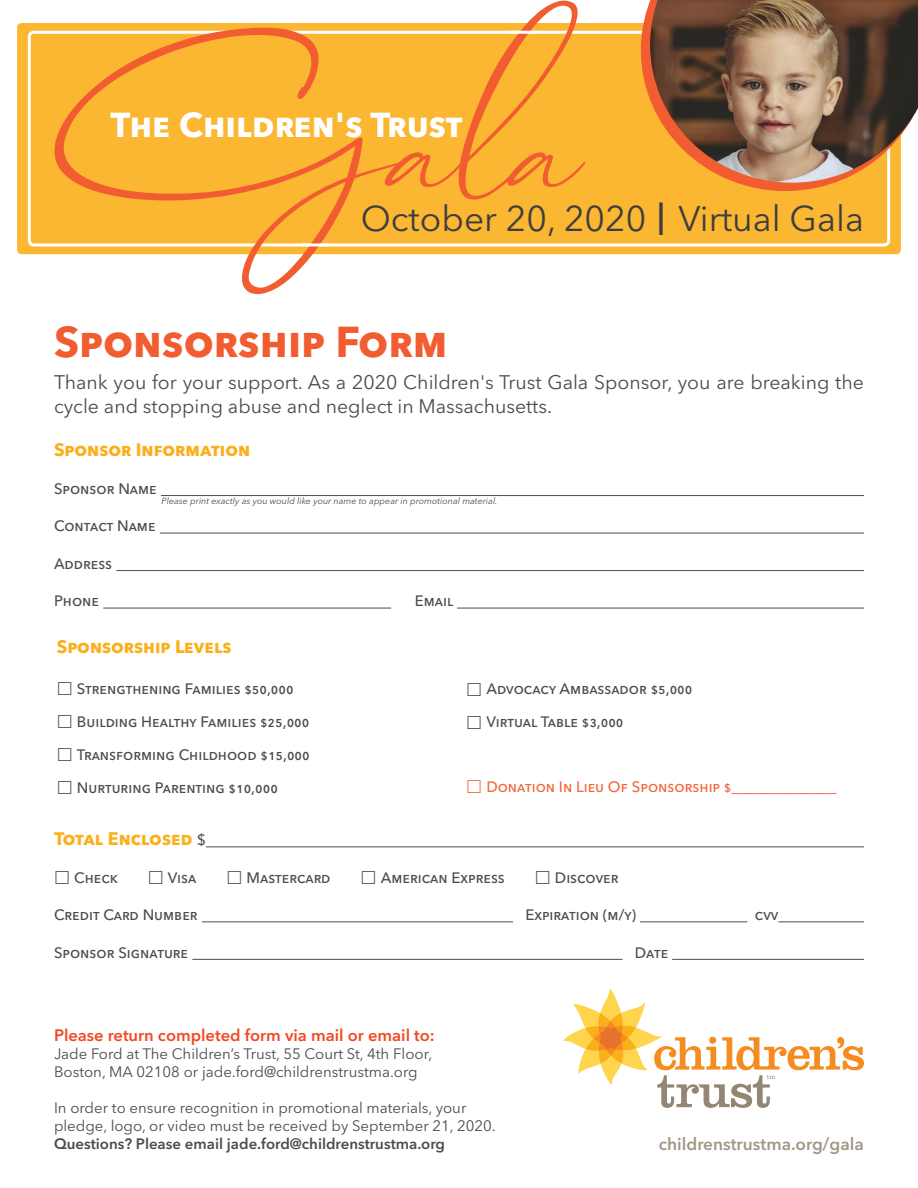
<style>
.page{position:relative;width:918px;height:1188px;background:#fff}
.page>*{position:absolute;margin:0;border:0;box-sizing:border-box;transform-origin:0 0}
.t1{font:italic 234.45px "Dhanikans Signature";color:#f15d31}
.t2{font:700 42.9px "Avenir Next LT Pro";color:#f15d31}
.t3{font:35.4px "Avenir Next LT Pro";color:#3e3e3f}
.t4{font:700 34.35px "Avenir Next LT Pro";color:#fff}
.t5{font:19.5px/23.4px "Avenir Next LT Pro";color:#4b4c4d}
.t6{font:700 18px "Avenir Next LT Pro";color:#fbaf1b}
.t7{font:600 17.25px "Avenir Next LT Pro";color:#a39785}
.t8{font:600 16.5px "Avenir Next LT Pro";color:#f04924}
.t9{font:500 15px "Avenir Next LT Pro";color:#4b4c4d}
.t10{font:15px/18px "Avenir Next LT Pro";color:#4b4c4d}
.t11{font:600 15px "Avenir Next LT Pro";color:#4b4c4d}
.t12{font:500 15px "Avenir Next LT Pro";color:#f2673a}
.t13{font:italic 9px "Avenir Next LT Pro";color:#4b4c4d}
.s1{font-size:45.9px}
.s2{font-weight:500;font-size:15px;color:#4b4c4d}
</style>
<div class="page">
<div style="left:17px;top:23px;width:884px;height:231px;background:#fbb732;border-radius:4px"></div>
<div style="left:28px;top:31px;width:862px;height:215px;border:3px solid #fff;border-radius:4px"></div>
<hr style="left:302px;top:243px;width:26px;height:3px;background:#fff">
<hr style="left:510px;top:31px;width:27px;height:3px;background:#fff">
<hr style="left:161px;top:495px;width:703px;height:1px;background:#4b4c4d">
<hr style="left:160px;top:533px;width:704px;height:1px;background:#4b4c4d">
<hr style="left:116px;top:570px;width:748px;height:1px;background:#4b4c4d">
<hr style="left:103px;top:608px;width:288px;height:1px;background:#4b4c4d">
<hr style="left:457px;top:608px;width:418px;height:1px;background:#4b4c4d">
<hr style="left:206px;top:846px;width:658px;height:1px;background:#4b4c4d">
<hr style="left:202px;top:921px;width:311px;height:1px;background:#4b4c4d">
<hr style="left:640px;top:921px;width:107px;height:1px;background:#4b4c4d">
<hr style="left:778px;top:921px;width:86px;height:1px;background:#4b4c4d">
<hr style="left:192px;top:959px;width:430px;height:1px;background:#4b4c4d">
<hr style="left:672px;top:959px;width:192px;height:1px;background:#4b4c4d">
<div style="left:864px;top:430px;width:37px;height:211px;background:#fff"></div>
<svg style="left:641px;top:1px;width:260px;height:190px"></svg>
<img style="left:650px;top:0;width:268px;height:183px">
<svg style="left:563px;top:989px;width:301px;height:119px"></svg>
<p class="t1" style="left:23px;top:-33px;width:552px">Gala</p>
<p class="t2" style="left:54px;top:316px;width:395px">Sponsorship Form</p>
<p class="t4" style="left:110px;top:103px;width:354px">The Children's Trust</p>
<p class="t3" style="left:361px;top:197px;width:505px">October 20, 2020 <span class="s1">I</span> Virtual Gala</p>
<p class="t5" style="left:54px;top:371px;width:811px">Thank you for your support. As a 2020 Children's Trust Gala Sponsor, you are breaking the cycle and stopping abuse and neglect in Massachusetts.</p>
<p class="t6" style="left:54px;top:439px;width:198px">Sponsor Information</p>
<p class="t9" style="left:54px;top:480px;width:104px">Sponsor Name</p>
<p class="t9" style="left:54px;top:517px;width:103px">Contact Name</p>
<p class="t9" style="left:54px;top:555px;width:60px">Address</p>
<p class="t9" style="left:54px;top:592px;width:47px">Phone</p>
<p class="t9" style="left:415px;top:592px;width:40px">Email</p>
<p class="t6" style="left:57px;top:636px;width:176px">Sponsorship Levels</p>
<p class="t9" style="left:77px;top:680px;width:218px">Strengthening Families $50,000</p>
<p class="t9" style="left:77px;top:713px;width:234px">Building Healthy Families $25,000</p>
<p class="t9" style="left:77px;top:746px;width:234px">Transforming Childhood $15,000</p>
<p class="t9" style="left:77px;top:779px;width:203px">Nurturing Parenting $10,000</p>
<p class="t13" style="left:162px;top:496px;width:338px">Please print exactly as you would like your name to appear in promotional material.</p>
<p class="t9" style="left:486px;top:680px;width:208px">Advocacy Ambassador $5,000</p>
<p class="t9" style="left:486px;top:713px;width:139px">Virtual Table $3,000</p>
<p class="t12" style="left:486px;top:777px;width:352px">Donation In Lieu Of Sponsorship $______________</p>
<p class="t6" style="left:54px;top:828px;width:153px">Total Enclosed <span class="s2">$</span></p>
<p class="t9" style="left:74px;top:868px;width:45px">Check</p>
<p class="t9" style="left:168px;top:868px;width:30px">Visa</p>
<p class="t9" style="left:247px;top:868px;width:85px">Mastercard</p>
<p class="t9" style="left:381px;top:868px;width:126px">American Express</p>
<p class="t9" style="left:555px;top:868px;width:65px">Discover</p>
<p class="t9" style="left:54px;top:906px;width:145px">Credit Card Number</p>
<p class="t9" style="left:525px;top:906px;width:112px">Expiration (m/y)</p>
<p class="t9" style="left:755px;top:906px;width:25px">cvv</p>
<p class="t9" style="left:54px;top:943px;width:136px">Sponsor Signature</p>
<p class="t9" style="left:635px;top:943px;width:35px">Date</p>
<p class="t8" style="left:54px;top:1025px;width:382px">Please return completed form via mail or email to:</p>
<p class="t10" style="left:54px;top:1044px;width:380px">Jade Ford at The Children’s Trust, 55 Court St, 4th Floor,<br>Boston, MA 02108 or jade.ford@childrenstrustma.org</p>
<p class="t10" style="left:54px;top:1098px;width:443px">In order to ensure recognition in promotional materials, your pledge, logo, or video must be received by September 21, 2020.</p>
<p class="t11" style="left:54px;top:1134px;width:393px">Questions? Please email jade.ford@childrenstrustma.org</p>
<p class="t7" style="left:659px;top:1133px;width:207px">childrenstrustma.org/gala</p>
</div>
